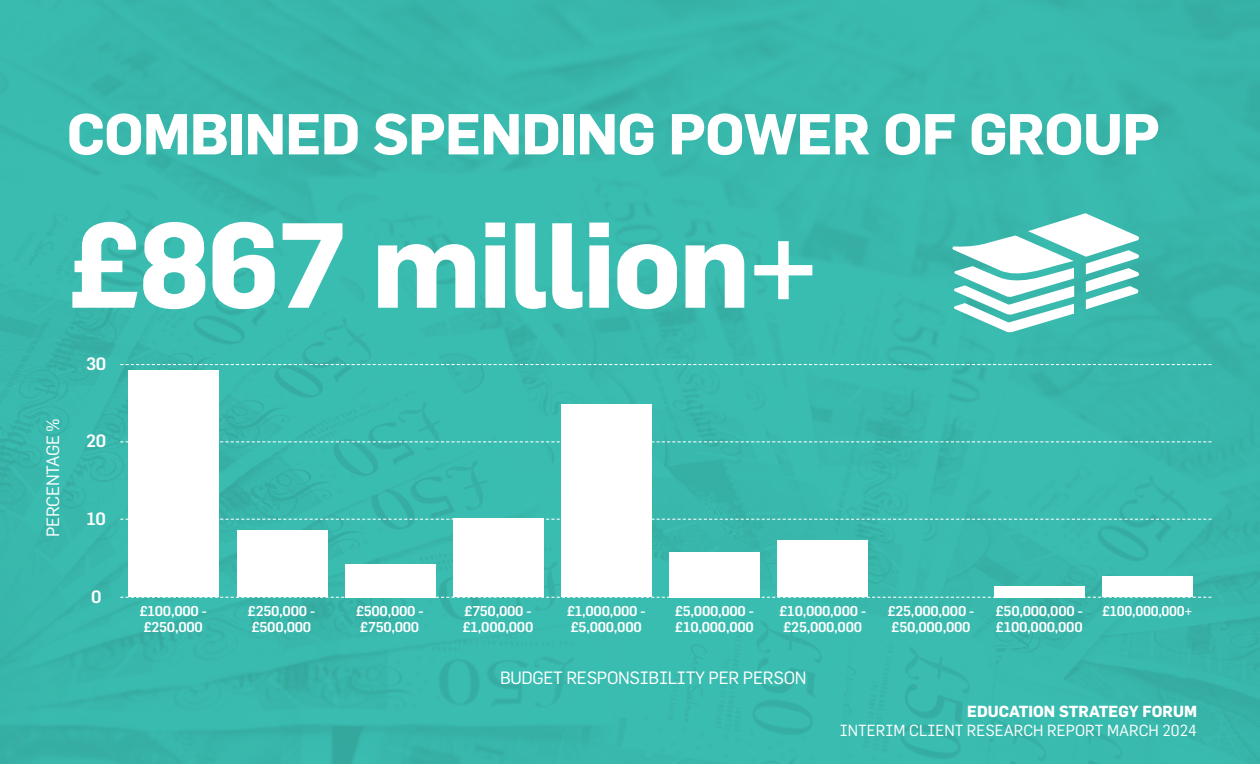
<style>
.page{position:relative;width:1260px;height:764px;background:#3bbeb2}
.page>*{position:absolute;margin:0;border:0;box-sizing:border-box;transform-origin:0 0}
.t1{font:700 118.48px "Flama";letter-spacing:-.02em;color:#fff}
.t2{font:700 56.52px "Flama";letter-spacing:-.01em;color:#fff}
.t3{font:17.5px "Flama";letter-spacing:-.02em;color:#fff}
.t4{font:500 17.5px "Flama";color:#fff}
.t5{font:15.75px "Flama";color:#fff}
.t6{font:700 15.75px "Flama";color:#fff}
.t7{font:500 14px/15.8px "Flama";letter-spacing:-.02em;color:#fff}
.t8{font:500 14px "Flama";letter-spacing:-.02em;color:#fff;scale:.95 1}
</style>
<div class="page">
<svg style="left:952px;top:213px;width:188px;height:119px"></svg>
<svg style="left:120px;top:364px;width:1092px;height:1px"></svg>
<svg style="left:120px;top:441px;width:1092px;height:1px"></svg>
<svg style="left:120px;top:519px;width:1092px;height:1px"></svg>
<svg style="left:120px;top:597px;width:1092px;height:1px"></svg>
<div style="left:128px;top:371px;width:91px;height:226px;background:#fff"></div>
<div style="left:237px;top:530px;width:90px;height:67px;background:#fff"></div>
<div style="left:345px;top:564px;width:91px;height:33px;background:#fff"></div>
<div style="left:453px;top:518px;width:91px;height:79px;background:#fff"></div>
<div style="left:561px;top:404px;width:91px;height:193px;background:#fff"></div>
<div style="left:669px;top:552px;width:91px;height:45px;background:#fff"></div>
<div style="left:777px;top:541px;width:91px;height:56px;background:#fff"></div>
<div style="left:994px;top:586px;width:91px;height:11px;background:#fff"></div>
<div style="left:1102px;top:576px;width:91px;height:21px;background:#fff"></div>
<h2 class="t2" style="left:67px;top:100px;width:1094px">COMBINED SPENDING POWER OF GROUP</h2>
<h1 class="t1" style="left:67px;top:193px;width:753px">£867 million+</h1>
<p class="t4" style="left:86px;top:353px;width:22px">30</p>
<p class="t3" style="left:42px;top:537px;width:121px;rotate:-90deg">PERCENTAGE %</p>
<p class="t4" style="left:86px;top:430px;width:22px">20</p>
<p class="t4" style="left:86px;top:508px;width:21px">10</p>
<p class="t4" style="left:91px;top:586px;width:12px">0</p>
<p class="t7" style="left:139px;top:603px;width:69px">£100,000 - £250,000</p>
<p class="t7" style="left:248px;top:603px;width:69px">£250,000 - £500,000</p>
<p class="t7" style="left:356px;top:603px;width:69px;text-align:center">£500,000 - £750,000</p>
<p class="t7" style="left:462px;top:603px;width:72px">£750,000 - £1,000,000</p>
<p class="t7" style="left:567px;top:603px;width:80px">£1,000,000 - £5,000,000</p>
<p class="t7" style="left:675px;top:603px;width:81px">£5,000,000 - £10,000,000</p>
<p class="t7" style="left:779px;top:603px;width:88px">£10,000,000 - £25,000,000</p>
<p class="t7" style="left:887px;top:603px;width:88px">£25,000,000 - £50,000,000</p>
<p class="t7" style="left:996px;top:603px;width:89px">£50,000,000 - £100,000,000</p>
<p class="t8" style="left:1102px;top:603px;width:97px">£100,000,000+</p>
<p class="t3" style="left:500px;top:668px;width:308px">BUDGET RESPONSIBILITY PER PERSON</p>
<p class="t6" style="left:967px;top:702px;width:231px">EDUCATION STRATEGY FORUM</p>
<p class="t5" style="left:840px;top:721px;width:359px">INTERIM CLIENT RESEARCH REPORT MARCH 2024</p>
</div>
